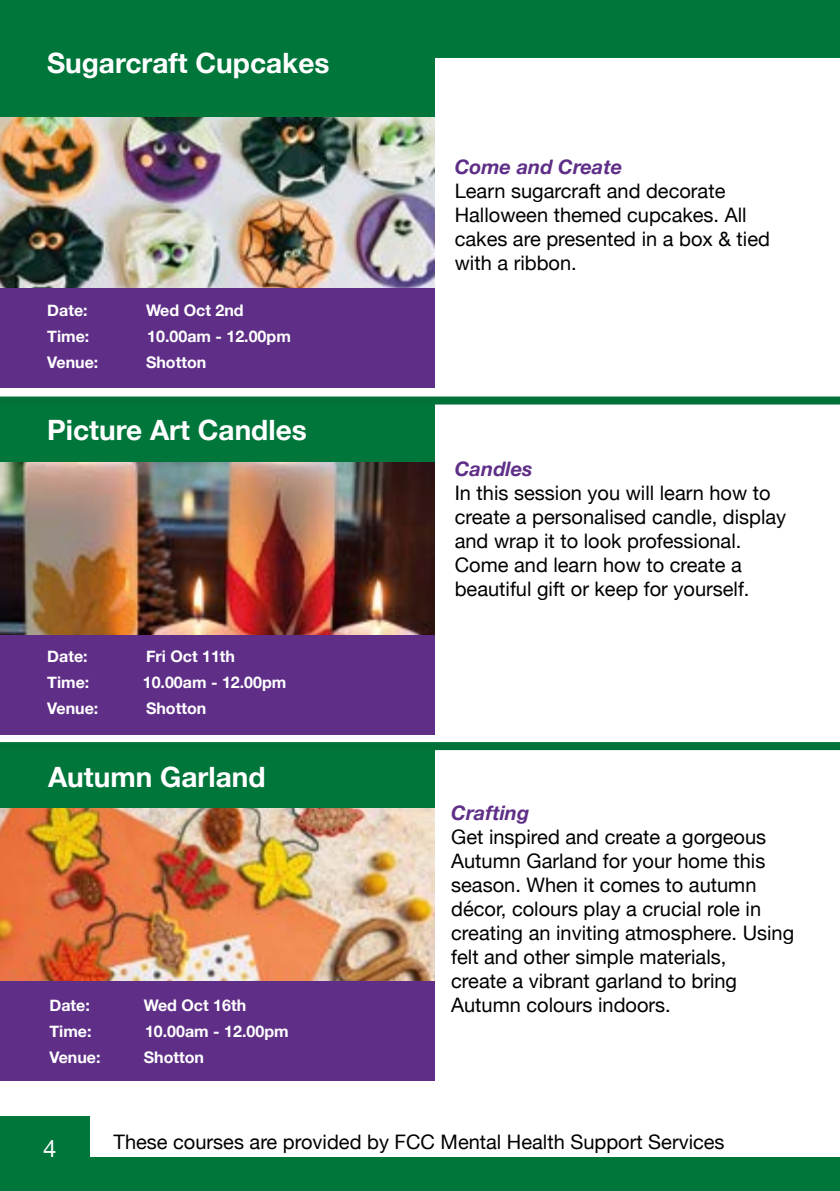
<style>
.page{position:relative;width:840px;height:1191px;background:#fff}
.page>*{position:absolute;margin:0;border:0;box-sizing:border-box;transform-origin:0 0}
.t1{font:700 28px "Helvetica Neue";color:#fff}
.t2{font:24px "Helvetica Neue";color:#fff}
.t3{font:20px/24px "Helvetica Neue";color:#000}
.t4{font:italic 700 20px "Helvetica Neue";color:#5f2f88}
.t5{font:700 16px "Helvetica Neue";color:#fff}
</style>
<div class="page">
<img style="left:0;top:462px;width:434px;height:173px">
<img style="left:0;top:116px;width:434px;height:172px">
<img style="left:0;top:807px;width:434px;height:174px">
<div style="left:0;top:1116px;width:89px;height:75px;background:#00763b"></div>
<div style="left:0;top:0;width:839px;height:57px;background:#00763b"></div>
<div style="left:0;top:57px;width:434px;height:59px;background:#00763b"></div>
<div style="left:0;top:404px;width:434px;height:58px;background:#00763b"></div>
<div style="left:0;top:750px;width:434px;height:57px;background:#00763b"></div>
<div style="left:0;top:396px;width:839px;height:8px;background:#00723a"></div>
<div style="left:0;top:742px;width:839px;height:8px;background:#00723a"></div>
<div style="left:0;top:635px;width:434px;height:100px;background:#5f2f88"></div>
<div style="left:0;top:288px;width:434px;height:100px;background:#5f2f88"></div>
<div style="left:0;top:1157px;width:839px;height:34px;background:#00763b"></div>
<div style="left:0;top:981px;width:434px;height:100px;background:#5f2f88"></div>
<h1 class="t1" style="left:47px;top:41px;width:284px">Sugarcraft Cupcakes</h1>
<p class="t5" style="left:47px;top:298px;width:42px">Date:</p>
<p class="t5" style="left:146px;top:298px;width:99px">Wed Oct 2nd</p>
<p class="t5" style="left:47px;top:324px;width:44px">Time:</p>
<p class="t5" style="left:147px;top:324px;width:145px">10.00am - 12.00pm</p>
<p class="t5" style="left:47px;top:350px;width:52px">Venue:</p>
<p class="t5" style="left:146px;top:350px;width:62px">Shotton</p>
<h1 class="t1" style="left:47px;top:408px;width:261px">Picture Art Candles</h1>
<p class="t5" style="left:47px;top:644px;width:42px">Date:</p>
<p class="t5" style="left:146px;top:644px;width:90px">Fri Oct 11th</p>
<p class="t5" style="left:47px;top:670px;width:44px">Time:</p>
<p class="t5" style="left:143px;top:670px;width:145px">10.00am - 12.00pm</p>
<p class="t5" style="left:47px;top:696px;width:52px">Venue:</p>
<p class="t5" style="left:146px;top:696px;width:62px">Shotton</p>
<h1 class="t1" style="left:48px;top:755px;width:219px">Autumn Garland</h1>
<p class="t5" style="left:49px;top:992px;width:42px">Date:</p>
<p class="t5" style="left:144px;top:992px;width:104px">Wed Oct 16th</p>
<p class="t5" style="left:49px;top:1018px;width:44px">Time:</p>
<p class="t5" style="left:145px;top:1018px;width:145px">10.00am - 12.00pm</p>
<p class="t5" style="left:49px;top:1044px;width:52px">Venue:</p>
<p class="t5" style="left:144px;top:1044px;width:62px">Shotton</p>
<p class="t4" style="left:454px;top:151px;width:169px">Come and Create</p>
<p class="t3" style="left:454px;top:180px;width:316px">Learn sugarcraft and decorate<br>Halloween themed cupcakes. All cakes are presented in a box &amp; tied with a ribbon.</p>
<p class="t4" style="left:454px;top:453px;width:79px">Candles</p>
<p class="t3" style="left:454px;top:482px;width:333px">In this session you will learn how to create a personalised candle, display and wrap it to look professional.<br>Come and learn how to create a beautiful gift or keep for yourself.</p>
<p class="t4" style="left:451px;top:797px;width:80px">Crafting</p>
<p class="t3" style="left:451px;top:826px;width:344px">Get inspired and create a gorgeous Autumn Garland for your home this season. When it comes to autumn décor, colours play a crucial role in creating an inviting atmosphere. Using felt and other simple materials,<br>create a vibrant garland to bring Autumn colours indoors.</p>
<p class="t2" style="left:43px;top:1131px;width:15px">4</p>
<p class="t3" style="left:113px;top:1131px;width:612px">These courses are provided by FCC Mental Health Support Services</p>
</div>
